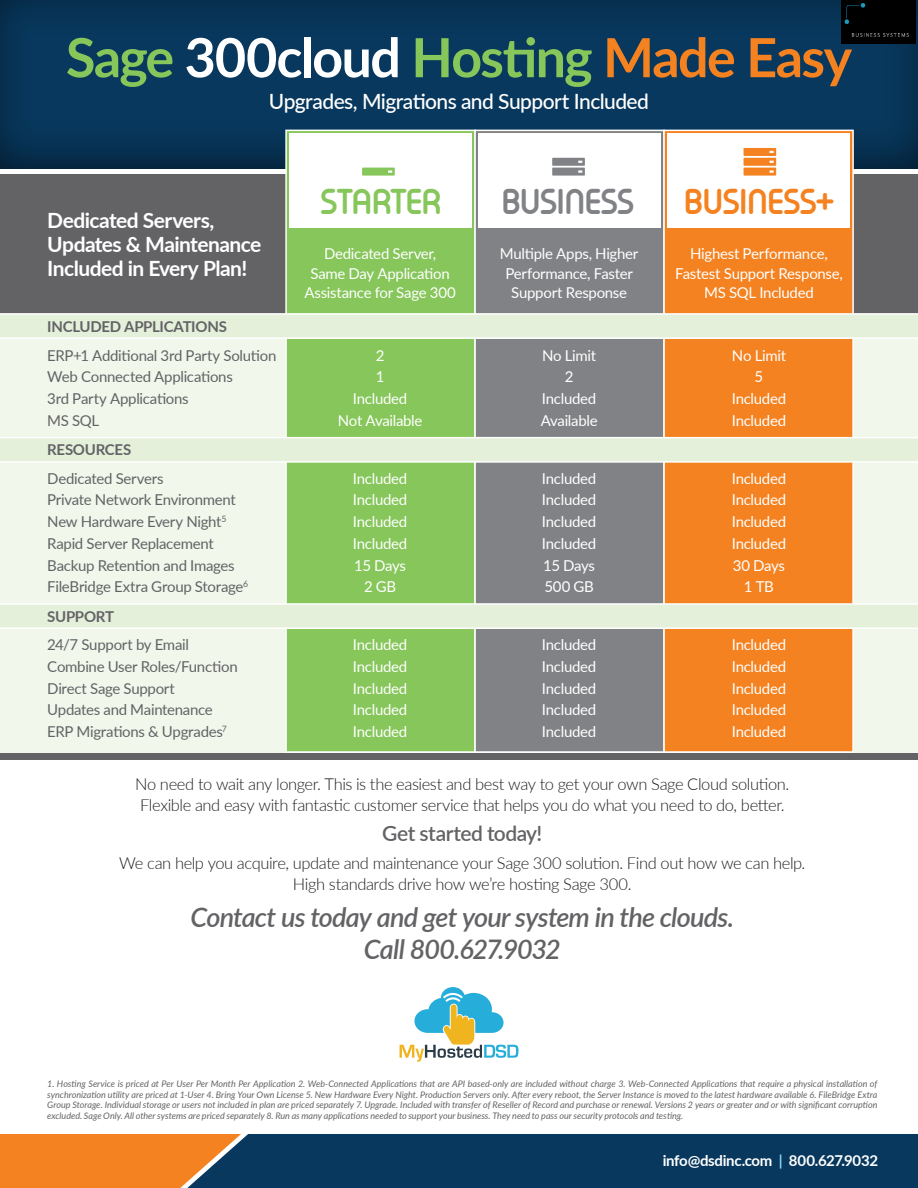
<style>
.page{position:relative;width:918px;height:1188px;background:#fff}
.page>*{position:absolute;margin:0;border:0;box-sizing:border-box;transform-origin:0 0}
.t1{font:700 54px "Lato";letter-spacing:-.03em;color:#86c65a}
.t2{font:700 33px "Typo Round";letter-spacing:-.02em;color:#f58220}
.t3{font:700 33px "Typo Round";letter-spacing:-.02em;color:#808285}
.t4{font:700 33px "Typo Round";letter-spacing:-.035em;color:#86c65a}
.t5{font:italic 600 27px/32.7px "Lato";letter-spacing:-.03em;color:#636366;text-align:center}
.t6{font:700 21px/24px "Lato";letter-spacing:-.025em;color:#fff}
.t7{font:500 21px "Lato";letter-spacing:-.025em;color:#fff}
.t8{font:600 21px "Lato";letter-spacing:-.025em;color:#636366}
.t9{font:300 16.5px/21px "Lato";letter-spacing:-.025em;color:#231f20}
.t10{font:15px/21.8px "Lato";letter-spacing:-.02em;color:#fff;text-align:center}
.t11{font:15px/21.8px "Lato";letter-spacing:-.02em;color:#636366}
.t12{font:700 15px "Lato";letter-spacing:-.025em;color:#636366}
.t13{font:700 15px "Lato";letter-spacing:-.02em;color:#fff}
.t14{font:italic 9px/10.5px "Lato";letter-spacing:-.005em;color:#636366;text-align:justify}
.s1{color:#fff}
.s2{color:#f58220}
.s3{color:#8dd7f7}
</style>
<div class="page">
<div style="left:0;top:174px;width:918px;height:585px;background:#636366"></div>
<div style="left:0;top:314px;width:918px;height:439px;background:#f1f7eb"></div>
<div style="left:0;top:0;width:918px;height:170px;background:#231f20;opacity:.75"></div>
<svg style="left:0;top:1134px;width:918px;height:54px;background:#404a50"></svg>
<div style="left:285px;top:130px;width:191px;height:623px;background:#86c65a;border:2px solid #fff"></div>
<div style="left:474px;top:130px;width:191px;height:623px;background:#808285;border:2px solid #fff"></div>
<div style="left:663px;top:130px;width:191px;height:623px;background:#f58220;border:2px solid #fff"></div>
<svg style="left:0;top:313px;width:918px;height:26px;background:#e6f1dd"></svg>
<svg style="left:0;top:437px;width:918px;height:26px;background:#e6f0dd"></svg>
<svg style="left:0;top:603px;width:918px;height:26px;background:#e6f1dd"></svg>
<div style="left:289px;top:134px;width:183px;height:94px;background:#fff"></div>
<div style="left:478px;top:134px;width:183px;height:94px;background:#fff"></div>
<div style="left:667px;top:134px;width:183px;height:94px;background:#fff"></div>
<svg style="left:362px;top:168px;width:33px;height:8px"></svg>
<svg style="left:552px;top:158px;width:33px;height:18px"></svg>
<svg style="left:744px;top:148px;width:32px;height:28px"></svg>
<svg style="left:400px;top:987px;width:118px;height:75px"></svg>
<img style="left:841px;top:1px;width:74px;height:42px">
<h1 class="t1" style="left:66px;top:18px;width:788px">Sage <span class="s1">300cloud</span> Hosting <span class="s2">Made Easy</span></h1>
<h3 class="t7" style="left:269px;top:86px;width:382px">Upgrades, Migrations and Support Included</h3>
<h3 class="t6" style="left:47px;top:207px;width:216px">Dedicated Servers,<br>Updates &amp; Maintenance<br>I ncluded in Every Plan!</h3>
<h3 class="t12" style="left:47px;top:316px;width:116px">INCLUDED APPLICATION</h3>
<h3 class="t12" style="left:219px;top:316px;width:10px">S</h3>
<h3 class="t11" style="left:47px;top:344px;width:231px">ERP+1 Additional 3rd Party Solution<br>Web Connected Applications<br>3rd Party Applications<br>MS SQL</h3>
<h3 class="t12" style="left:47px;top:439px;width:34px">RESOURCE</h3>
<h3 class="t12" style="left:123px;top:439px;width:10px">S</h3>
<h3 class="t11" style="left:47px;top:467px;width:203px">Dedicated Servers<br>Private Network Environment<br>New Hardware Every Night<sup>5<br></sup>Rapid Server Replacement<br>Backup Retention and Images<br>FileBridge Extra Group Storage<sup>6</sup></h3>
<h3 class="t12" style="left:47px;top:605px;width:48px">SUPPORT</h3>
<h3 class="t11" style="left:47px;top:633px;width:192px">24/7 Support by Email<br>Combine User Roles/Function<br>Direct Sage Support<br>Updates and Maintenance<br>ERP Migrations &amp; Upgrades<sup>7</sup></h3>
<h2 class="t4" style="left:320px;top:181px;width:122px">STARTER</h2>
<h2 class="t3" style="left:502px;top:181px;width:134px">BUSINESS</h2>
<h2 class="t2" style="left:684px;top:181px;width:152px">BUSINESS+</h2>
<h3 class="t10" style="left:304px;top:244px;width:153px;line-height:19.5px">Dedicated Server,<br>Same Day Application<br>Assistance for Sage 300</h3>
<h3 class="t10" style="left:338px;top:344px;width:86px">2<br>1<br>Included<br>Not Available</h3>
<h3 class="t10" style="left:353px;top:467px;width:56px">Included<br>Included<br>Included<br>Included<br>15 Days<br>2 GB</h3>
<h3 class="t10" style="left:353px;top:633px;width:56px;text-align:justify">Included Included Included Included Included</h3>
<h3 class="t10" style="left:500px;top:244px;width:140px;line-height:19.5px">Multiple Apps, Higher<br>Performance, Faster<br>Support Response</h3>
<h3 class="t10" style="left:541px;top:344px;width:58px">No Limit<br>2<br>Included<br>Available</h3>
<h3 class="t10" style="left:542px;top:467px;width:56px;text-align:justify">Included Included Included Included 15 Days 500 GB</h3>
<h3 class="t10" style="left:542px;top:633px;width:56px;text-align:justify">Included Included Included Included Included</h3>
<h3 class="t10" style="left:675px;top:244px;width:169px;line-height:19.5px">Highest Performance,<br>Fastest Support Response,<br>MS SQL Included</h3>
<h3 class="t10" style="left:732px;top:344px;width:56px">No Limit<br>5<br>Included<br>Included</h3>
<h3 class="t10" style="left:732px;top:467px;width:56px">Included<br>Included<br>Included<br>Included<br>30 Days<br>1 TB</h3>
<h3 class="t10" style="left:732px;top:633px;width:56px;text-align:justify">Included Included Included Included Included</h3>
<h3 class="t9" style="left:135px;top:773px;width:656px">No need to wait any longer. This is the easiest and best way to get your own Sage Cloud solution.<br>Flexible and easy with fantastic customer service that helps you do what you need to do, better.</h3>
<h3 class="t8" style="left:382px;top:818px;width:162px">Get started today!</h3>
<h3 class="t9" style="left:119px;top:852px;width:688px;text-align:center">We can help you acquire, update and maintenance your Sage 300 solution. Find out how we can help.<br>High standards drive how we’re hosting Sage 300.</h3>
<h3 class="t5" style="left:191px;top:899px;width:545px">Contact us today and get your system in the clouds.<br>Call 800.627.9032</h3>
<p class="t14" style="left:47px;top:1078px;width:832px">1. Hosting Service is priced at Per User Per Month Per Application 2. Web-Connected Applications that are API based-only are included without charge 3. Web-Connected Applications that require a physical installation of synchronization utility are priced at 1-User 4. Bring Your Own License 5. New Hardware Every Night. Production Servers only. After every reboot, the Server Instance is moved to the latest hardware available 6. FileBridge Extra Group Storage. Individual storage or users not included in plan are priced separately 7. Upgrade. Included with transfer of Reseller of Record and purchase or renewal. Versions 2 years or greater and or with significant corruption excluded. Sage Only. All other systems are priced separately 8. Run as many applications needed to support your business. They need to pass our security protocols and testing.</p>
<h3 class="t13" style="left:663px;top:1150px;width:217px">info@dsdinc.com <span class="s3">|</span> 800.627.9032</h3>
</div>
